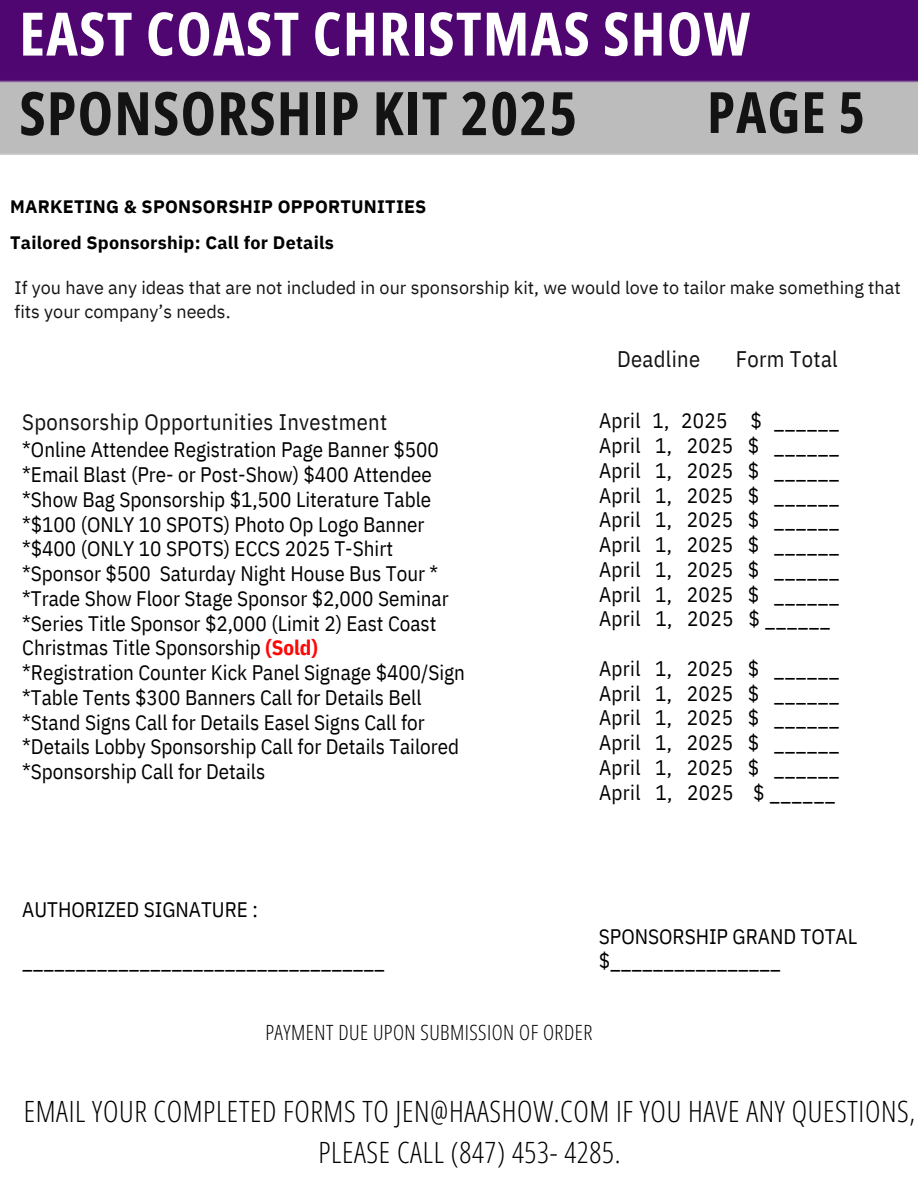
<style>
.page{position:relative;width:918px;height:1188px;background:#fff}
.page>*{position:absolute;margin:0;border:0;box-sizing:border-box;transform-origin:0 0}
.t1{font:700 60px "Open Sans Condensed";letter-spacing:.025em;color:#fff}
.t2{font:700 60px "Open Sans Condensed";letter-spacing:.02em;color:#131313}
.t3{font:700 57px "Open Sans Condensed";color:#131313}
.t4{font:300 29.25px/40.5px "Open Sans Condensed";letter-spacing:.02em;color:#000;text-align:center}
.t5{font:22.5px "IBM Plex Sans Cond";letter-spacing:.015em;color:#131313}
.t6{font:21px/24.8px "IBM Plex Sans Cond";color:#000}
.t7{font:300 21px "Open Sans Condensed";letter-spacing:.025em;color:#000}
.t8{font:18px/24.8px "IBM Plex Sans";color:#131313}
.t9{font:700 18px "IBM Plex Sans";letter-spacing:.015em;color:#000}
.s1{font-weight:700;color:#ff0707}
</style>
<div class="page">
<div style="left:0;top:0;width:918px;height:80px;background:#4f0671"></div>
<div style="left:0;top:80px;width:918px;height:75px;background:#bcbcbc"></div>
<h1 class="t1" style="left:19px;top:-8px;width:732px">EAST COAST CHRISTMAS SHOW</h1>
<h1 class="t2" style="left:19px;top:71px;width:559px">SPONSORSHIP KIT 2025</h1>
<h1 class="t3" style="left:707px;top:72px;width:159px">PAGE 5</h1>
<h5 class="t9" style="left:10px;top:194px;width:418px">MARKETING &amp; SPONSORSHIP OPPORTUNITIES</h5>
<h6 class="t9" style="left:10px;top:230px;width:325px">Tailored Sponsorship: Call for Details</h6>
<p class="t8" style="left:15px;top:275px;width:888px">If you have any ideas that are not included in our sponsorship kit, we would love to tailor make something that fits your company’s needs.</p>
<p class="t5" style="left:22px;top:407px;width:366px">Sponsorship Opportunities Investment</p>
<p class="t6" style="left:22px;top:437px;width:444px">*Online Attendee Registration Page Banner $500 *Email Blast (Pre- or Post-Show) $400 Attendee *Show Bag Sponsorship $1,500 Literature Table *$100 (ONLY 10 SPOTS) Photo Op Logo Banner *$400 (ONLY 10 SPOTS) ECCS 2025 T-Shirt *Sponsor $500 Saturday Night House Bus Tour * *Trade Show Floor Stage Sponsor $2,000 Seminar *Series Title Sponsor $2,000 (Limit 2) East Coast Christmas Title Sponsorship <span class="s1">(Sold)<br></span>*Registration Counter Kick Panel Signage $400/Sign *Table Tents $300 Banners Call for Details Bell *Stand Signs Call for Details Easel Signs Call for *Details Lobby Sponsorship Call for Details Tailored *Sponsorship Call for Details</p>
<h4 class="t6" style="left:22px;top:897px;width:237px">AUTHORIZED SIGNATURE :</h4>
<h4 class="t6" style="left:22px;top:948px;width:364px">__________________________________</h4>
<h4 class="t5" style="left:617px;top:344px;width:85px">Deadline</h4>
<h4 class="t5" style="left:736px;top:344px;width:104px">Form Total</h4>
<h3 class="t6" style="left:599px;top:408px;width:242px;text-align:justify">April 1, 2025 $ ______ April 1, 2025 $ ______ April 1, 2025 $ ______ April 1, 2025 $ ______ April 1, 2025 $ ______ April 1, 2025 $ ______ April 1, 2025 $ ______ April 1, 2025 $ ______ April 1, 2025 $ ______</h3>
<h4 class="t6" style="left:599px;top:656px;width:242px;text-align:justify">April 1, 2025 $ ______ April 1, 2025 $ ______ April 1, 2025 $ ______ April 1, 2025 $ ______ April 1, 2025 $ ______ April 1, 2025 $ ______</h4>
<h4 class="t6" style="left:599px;top:923px;width:260px">SPONSORSHIP GRAND TOTAL $________________</h4>
<h3 class="t7" style="left:265px;top:1017px;width:328px">PAYMENT DUE UPON SUBMISSION OF ORDER</h3>
<p class="t4" style="left:24px;top:1090px;width:893px">EMAIL YOUR COMPLETED FORMS TO JEN@HAASHOW.COM IF YOU HAVE ANY QUESTIONS,<br>PLEASE CALL (847) 453- 4285.</p>
</div>
